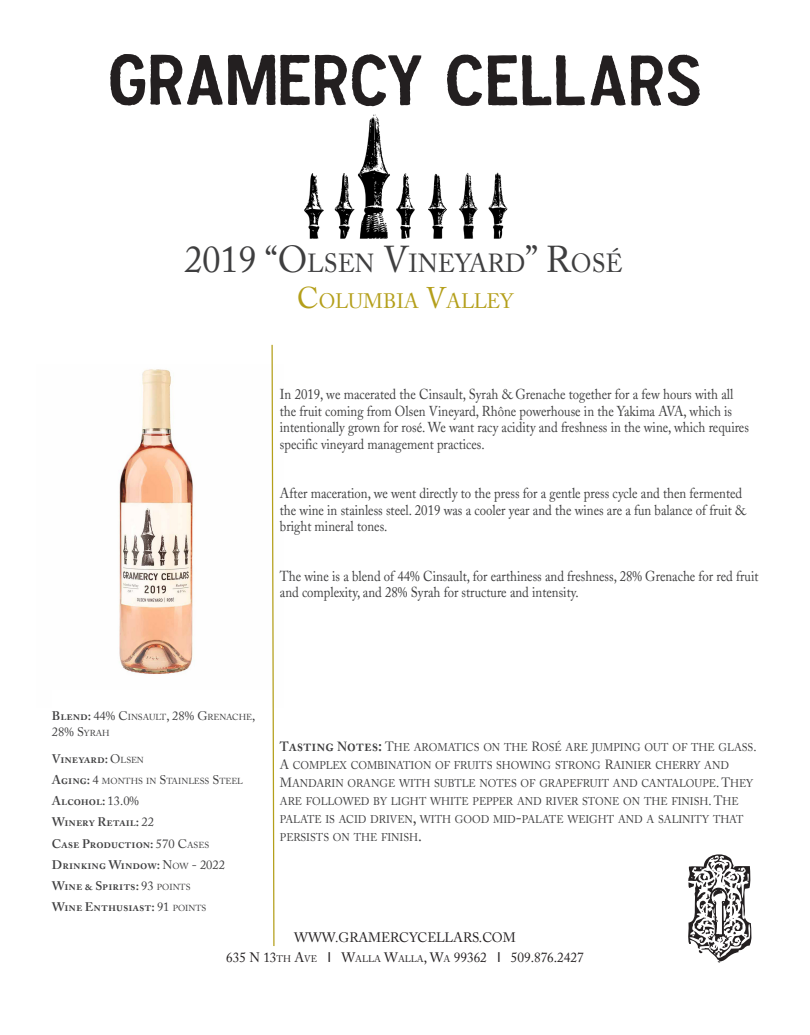
<style>
.page{position:relative;width:810px;height:1035px;background:#fff}
.page>*{position:absolute;margin:0;border:0;box-sizing:border-box;transform-origin:0 0}
.t1{font:26.25px "Adobe Caslon";color:#3e3e3f;scale:.96 1}
.t2{font:21px "Adobe Caslon";color:#b49f1a;scale:.96 1}
.t3{font:14.5px/16.5px "Adobe Caslon";color:#3e3e3f;scale:.89 1}
.t4{font:13.75px "Adobe Caslon";color:#231f20;scale:.96 1}
.t5{font:13.75px "Adobe Caslon";letter-spacing:-.005em;color:#231f20;scale:.96 1}
.t6{font:12.5px "Adobe Caslon Semibold SC";color:#3e3e3f}
.t7{font:12.5px "Adobe Caslon";color:#3e3e3f}
.t8{font:11.25px/18px "Adobe Caslon";color:#3e3e3f;scale:.93 1}
.t9{font:8.75px "Adobe Caslon";color:#3e3e3f}
.s1{font-size:37.5px}
.s2{font-style:inherit}
.s3{font-size:30px}
.s4{font-family:"Adobe Caslon Semibold SC";font-size:12.5px}
.s5{font-size:12.5px}
.s6{font-size:8.75px}
.s7{font-family:"Adobe Caslon"}
.s8{font-family:"Adobe Caslon";font-size:8.75px}
.s9{font-family:"Adobe Caslon Semibold SC";font-size:13.38px}
.s10{font-family:"Adobe Caslon Semibold SC";font-size:16px}
.s11{font-size:13.38px}
.s12{font-size:16px}
.s13{font-size:9.62px}
.s14{font-family:"Arial"}
</style>
<div class="page">
<img style="left:119px;top:369px;width:74px;height:305px">
<img style="left:304px;top:106px;width:204px;height:133px">
<svg style="left:271px;top:344px;width:4px;height:602px"></svg>
<svg style="left:688px;top:854px;width:63px;height:109px"></svg>
<svg style="left:447px;top:54px;width:35px;height:52px"></svg>
<svg style="left:110px;top:54px;width:311px;height:52px"></svg>
<svg style="left:488px;top:54px;width:212px;height:52px"></svg>
<p class="t1" style="left:185px;top:247px;width:458px"><span class="s1">2019 “O</span>LSEN <span class="s1">V</span>INEYARD<span class="s1">” R</span>OS<span class="s2">É</span></p>
<p class="t2" style="left:297px;top:289px;width:227px"><span class="s3">C</span>OLUMBIA <span class="s3">V</span>ALLEY</p>
<p class="t3" style="left:280px;top:386px;width:529px">In 2019, we macerated the Cinsault, Syrah &amp; Grenache together for a few hours with all the fruit coming from Olsen Vineyard, Rhône powerhouse in the Yakima AVA, which is intentionally grown for rosé. We want racy acidity and freshness in the wine, which requires specific vineyard management practices.</p>
<p class="t3" style="left:280px;top:485px;width:525px">After maceration, we went directly to the press for a gentle press cycle and then fermented the wine in stainless steel. 2019 was a cooler year and the wines are a fun balance of fruit &amp; bright mineral tones.</p>
<p class="t3" style="left:280px;top:568px;width:539px">The wine is a blend of 44% Cinsault, for earthiness and freshness, 28% Grenache for red fruit and complexity, and 28% Syrah for structure and intensity.</p>
<p class="t9" style="left:52px;top:712px;width:205px"><span class="s4">Blend:</span> <span class="s5">44% C</span>INSAULT<span class="s5">, 28% G</span>RENACHE<span class="s5">,</span></p>
<p class="t7" style="left:52px;top:725px;width:59px">28% S<span class="s6">YRAH</span></p>
<p class="t6" style="left:52px;top:751px;width:93px">Vineyard: <span class="s7">O</span><span class="s8">LSEN</span></p>
<p class="t9" style="left:52px;top:776px;width:192px"><span class="s4">Aging:</span> <span class="s5">4</span> MONTHS IN <span class="s5">S</span>TAINLESS <span class="s5">S</span>TEEL</p>
<p class="t6" style="left:52px;top:793px;width:88px">Alcohol: <span class="s7">13.0%</span></p>
<p class="t6" style="left:52px;top:815px;width:104px">Winery Retail: <span class="s7">22</span></p>
<p class="t6" style="left:52px;top:836px;width:159px">Case Production: <span class="s7">570 C</span><span class="s8">ASES</span></p>
<p class="t6" style="left:52px;top:857px;width:175px">Drinking Window: <span class="s7">N</span><span class="s8">OW</span> <span class="s7">- 2022</span></p>
<p class="t6" style="left:52px;top:878px;width:140px">Wine &amp; Spirits: <span class="s7">93</span> <span class="s8">POINTS</span></p>
<p class="t6" style="left:52px;top:900px;width:156px">Wine Enthusiast: <span class="s7">91</span> <span class="s8">POINTS</span></p>
<p class="t8" style="left:280px;top:738px;width:514px"><span class="s9">T</span><span class="s10">asting</span> <span class="s9">N</span><span class="s10">otes:</span> <span class="s11">T</span>HE AROMATICS ON THE <span class="s11">R</span>OSÉ ARE JUMPING OUT OF THE GLASS<span class="s11">.<br>A</span> COMPLEX COMBINATION OF FRUITS SHOWING STRONG <span class="s11">R</span>AINIER CHERRY AND <span class="s11">M</span>ANDARIN ORANGE WITH SUBTLE NOTES OF GRAPEFRUIT AND CANTALOUPE<span class="s11">. T</span>HEY ARE FOLLOWED BY LIGHT WHITE PEPPER AND RIVER STONE ON THE FINISH<span class="s11">. T</span>HE PALATE IS ACID DRIVEN<span class="s12">,</span> WITH GOOD MID<span class="s12">-</span>PALATE WEIGHT AND A SALINITY THAT PERSISTS ON THE FINISH<span class="s12">.</span></p>
<p class="t5" style="left:294px;top:929px;width:232px">WWW.GRAMERCYCELLARS.COM</p>
<p class="t4" style="left:226px;top:949px;width:374px">635 N 13<span class="s13">TH</span> A<span class="s13">VE</span> <span class="s14">I</span> W<span class="s13">ALLA</span> W<span class="s13">ALLA</span>, W<span class="s13">A</span> 99362 <span class="s14">I</span> 509.876.2427</p>
</div>
